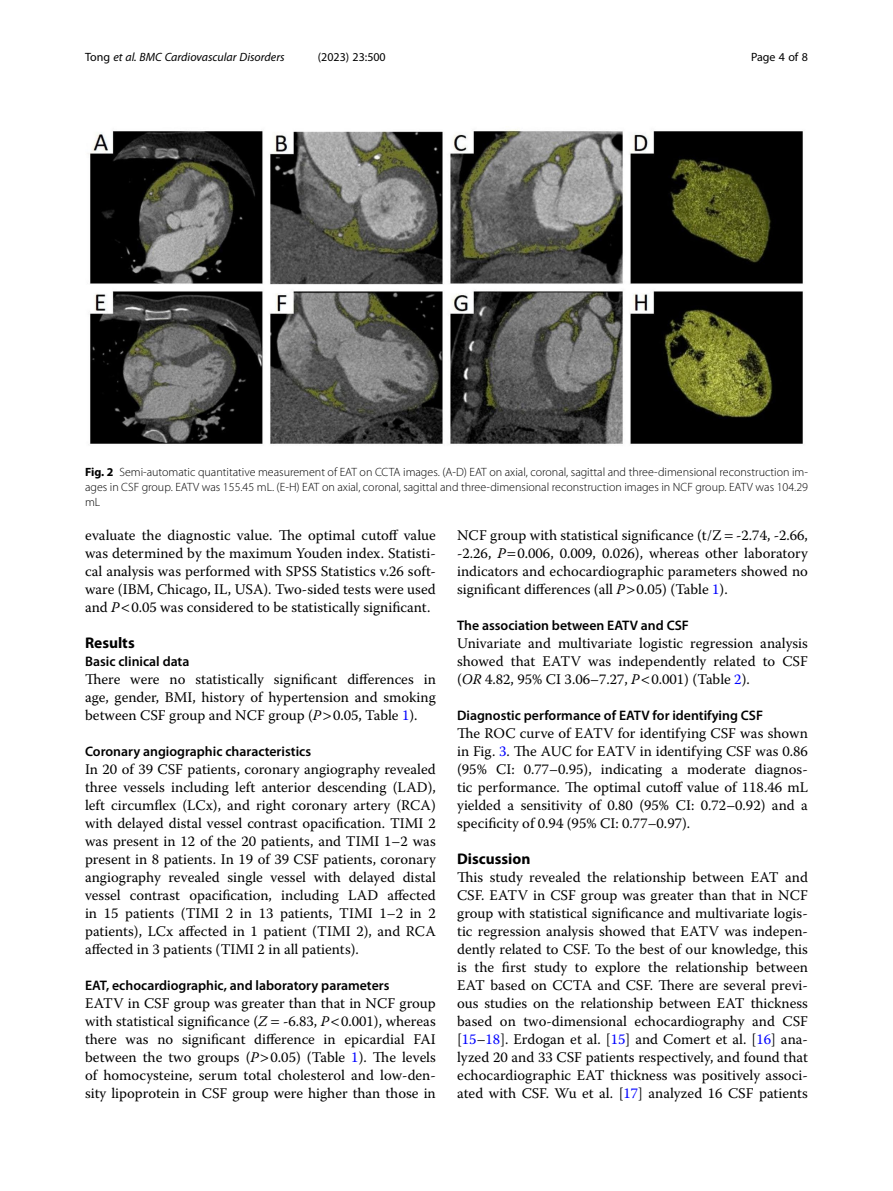
<style>
.page{position:relative;width:893px;height:1191px;background:#fff}
.page>*{position:absolute;margin:0;border:0;box-sizing:border-box;transform-origin:0 0}
.Head_1{font:700 15.45px "Myriad Pro";color:#000}
.Body_Text{font:14.7px/18px "Warnock Pro";color:#000;text-align:justify}
.Head_2{font:600 13.8px "Myriad Pro";color:#000}
.Head_2_After_1{font:600 13.8px "Myriad Pro";color:#000}
.Figure_Caption{font:300 12px/15px "Myriad Pro";color:#000;text-align:justify}
.t1{font:italic 12px "Myriad Pro";color:#000}
.t2{font:12px "Myriad Pro";color:#000}
.s1{font-style:normal}
.s2{font-weight:700}
.s3{font-style:italic}
.s4{color:#00f}
</style>
<div class="page">
<img style="left:88px;top:129px;width:715px;height:315px">
<p class="t1" style="left:85px;top:50px;width:201px"><span class="s1">Tong</span> et al. BMC Cardiovascular Disorders</p>
<p class="t2" style="left:318px;top:50px;width:70px">(2023) 23:500</p>
<p class="t2" style="left:751px;top:50px;width:58px">Page 4 of 8</p>
<p class="Figure_Caption" style="left:85px;top:464px;width:724px"><span class="s2">Fig. 2</span> Semi-automatic quantitative measurement of EAT on CCTA images. (A-D) EAT on axial, coronal, sagittal and three-dimensional reconstruction im&shy;ages in CSF group. EATV was 155.45 mL. (E-H) EAT on axial, coronal, sagittal and three-dimensional reconstruction images in NCF group. EATV was 104.29 mL</p>
<p class="Body_Text" style="left:85px;top:526px;width:352px">evaluate the diagnostic value. The optimal cutoff value was determined by the maximum Youden index. Statisti&shy;cal analysis was performed with SPSS Statistics v.26 soft&shy;ware (IBM, Chicago, IL, USA). Two-sided tests were used and <span class="s3">P</span> 0.05 was considered to be statistically significant.</p>
<p class="Head_1" style="left:85px;top:633px;width:51px">Results</p>
<p class="Head_2_After_1" style="left:85px;top:653px;width:106px">Basic clinical data</p>
<p class="Body_Text" style="left:85px;top:670px;width:352px">There were no statistically significant differences in age, gender, BMI, history of hypertension and smoking between CSF group and NCF group (<span class="s3">P</span> 0.05, Table <span class="s4">1</span>).</p>
<p class="Head_2" style="left:85px;top:743px;width:228px">Coronary angiographic characteristics</p>
<p class="Body_Text" style="left:85px;top:760px;width:352px">In 20 of 39 CSF patients, coronary angiography revealed three vessels including left anterior descending (LAD), left circumflex (LCx), and right coronary artery (RCA) with delayed distal vessel contrast opacification. TIMI 2 was present in 12 of the 20 patients, and TIMI 1–2 was present in 8 patients. In 19 of 39 CSF patients, coronary angiography revealed single vessel with delayed distal vessel contrast opacification, including LAD affected in 15 patients (TIMI 2 in 13 patients, TIMI 1–2 in 2 patients), LCx affected in 1 patient (TIMI 2), and RCA affected in 3 patients (TIMI 2 in all patients).</p>
<p class="Head_2" style="left:85px;top:977px;width:306px">EAT, echocardiographic, and laboratory parameters</p>
<p class="Body_Text" style="left:85px;top:994px;width:352px">EATV in CSF group was greater than that in NCF group with statistical significance (<span class="s3">Z</span> -6.83, <span class="s3">P</span> 0.001), whereas there was no significant difference in epicardial FAI between the two groups (<span class="s3">P</span> 0.05) (Table <span class="s4">1</span>). The levels of homocysteine, serum total cholesterol and low-den&shy;sity lipoprotein in CSF group were higher than those in</p>
<p class="Body_Text" style="left:457px;top:526px;width:352px">NCF group with statistical significance (t/Z -2.74, -2.66, -2.26, <span class="s3">P</span> 0.006, 0.009, 0.026), whereas other laboratory indicators and echocardiographic parameters showed no significant differences (all <span class="s3">P</span> 0.05) (Table <span class="s4">1</span>).</p>
<p class="Head_2" style="left:457px;top:617px;width:233px">The association between EATV and CSF</p>
<p class="Body_Text" style="left:457px;top:634px;width:352px">Univariate and multivariate logistic regression analysis showed that EATV was independently related to CSF (<span class="s3">OR</span> 4.82, 95% CI 3.06–7.27, <span class="s3">P</span> 0.001) (Table <span class="s4">2</span>).</p>
<p class="Head_2" style="left:457px;top:707px;width:307px">Diagnostic performance of EATV for identifying CSF</p>
<p class="Body_Text" style="left:457px;top:724px;width:352px">The ROC curve of EATV for identifying CSF was shown in Fig. <span class="s4">3</span>. The AUC for EATV in identifying CSF was 0.86 (95% CI: 0.77–0.95), indicating a moderate diagnos&shy;tic performance. The optimal cutoff value of 118.46 mL yielded a sensitivity of 0.80 (95% CI: 0.72–0.92) and a specificity of 0.94 (95% CI: 0.77–0.97).</p>
<p class="Head_1" style="left:457px;top:849px;width:75px">Discussion</p>
<p class="Body_Text" style="left:457px;top:868px;width:352px">This study revealed the relationship between EAT and CSF. EATV in CSF group was greater than that in NCF group with statistical significance and multivariate logis&shy;tic regression analysis showed that EATV was indepen&shy;dently related to CSF. To the best of our knowledge, this is the first study to explore the relationship between EAT based on CCTA and CSF. There are several previ&shy;ous studies on the relationship between EAT thickness based on two-dimensional echocardiography and CSF [<span class="s4">15</span>–<span class="s4">18</span>]. Erdogan et al. [<span class="s4">15</span>] and Comert et al. [<span class="s4">16</span>] ana&shy;lyzed 20 and 33 CSF patients respectively, and found that echocardiographic EAT thickness was positively associ&shy;ated with CSF. Wu et al. [<span class="s4">17</span>] analyzed 16 CSF patients</p>
</div>
